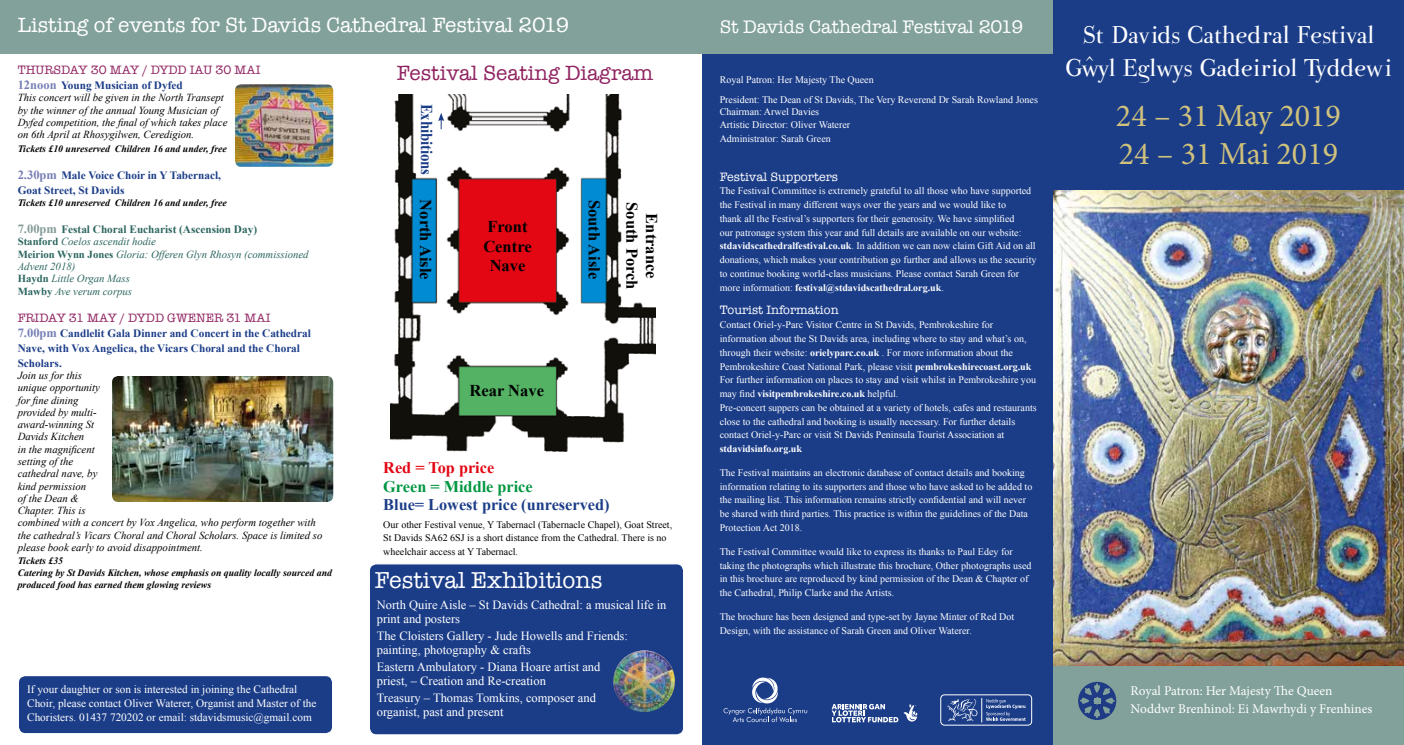
<style>
.page{position:relative;width:1404px;height:745px;background:#fff}
.page>*{position:absolute;margin:0;border:0;box-sizing:border-box;transform-origin:0 0}
.t1{font:32px/37.5px "Minion Pro";color:#d0c27c}
.t2{font:28.75px "Parma Petit";color:#fff}
.t3{font:23.75px "American Typewriter";color:#fff}
.t4{font:23.38px "Parma Petit";color:#fff}
.t5{font:21.25px "American Typewriter";color:#fff}
.t6{font:21.25px "American Typewriter";color:#902461}
.t7{font:18.75px "American Typewriter";color:#fff}
.t8{font:700 16.5px/19.8px "Times New Roman";color:#000;text-align:center}
.t9{font:700 16.5px "Times New Roman";letter-spacing:-.01em;color:#1b3d88;scale:.9 1}
.t10{font:700 16.25px "Times New Roman";color:#1b3d88}
.t11{font:700 16.25px "Times New Roman";color:#009641}
.t12{font:700 16.25px "Times New Roman";color:#e30613}
.t13{font:13.38px/18px "Minion Pro";color:#fff}
.t14{font:12.5px/13.8px "Times New Roman";color:#fff}
.t15{font:12.5px "American Typewriter";color:#902461}
.t16{font:12.5px "American Typewriter";color:#fff}
.t17{font:700 11.25px/15px "Times New Roman";color:#1b3d88}
.t18{font:11.25px/13.8px "Times New Roman";color:#fff}
.t19{font:700 11.25px "Times New Roman";color:#2c665f}
.t20{font:italic 10.75px/12.2px "Times New Roman";color:#000}
.t21{font:italic 10.75px/12.2px "Times New Roman";color:#2c665f}
.t22{font:10px/13.8px "Times New Roman";color:#fff}
.t23{font:10px/13.8px "Times New Roman";color:#000}
.t24{font:700 10px "Times New Roman";color:#fff}
.t25{font:italic 700 9.75px/11.9px "Times New Roman";color:#000}
.s1{font-size:12.5px;color:#777eb5}
.s2{font-size:12.5px;color:#829a95}
.s3{font-weight:700;font-style:normal}
.s4{font-style:inherit}
.s5{font-weight:700}
</style>
<div class="page">
<div style="left:702px;top:0;width:701px;height:744px;background:#1b3d88"></div>
<div style="left:1052px;top:646px;width:351px;height:98px;background:#81a19a"></div>
<svg style="left:1078px;top:681px;width:38px;height:38px"></svg>
<svg style="left:1079px;top:682px;width:35px;height:35px"></svg>
<img style="left:1052px;top:190px;width:351px;height:474px">
<img style="left:391px;top:94px;width:264px;height:357px">
<svg style="left:438px;top:113px;width:6px;height:16px"></svg>
<div style="left:369px;top:563px;width:314px;height:171px;background:#1b3d88;border-radius:7px"></div>
<div style="left:369px;top:563px;width:315px;height:172px;border:1px solid #fff;border-radius:7px"></div>
<div style="left:18px;top:675px;width:314px;height:58px;background:#1b3d88;border-radius:7px"></div>
<div style="left:18px;top:674px;width:315px;height:59px;border:1px solid #fff;border-radius:7px"></div>
<svg style="left:723px;top:677px;width:84px;height:44px"></svg>
<svg style="left:831px;top:703px;width:86px;height:19px"></svg>
<div style="left:940px;top:694px;width:91px;height:30px;border:1px solid #fff;border-radius:4px"></div>
<svg style="left:946px;top:698px;width:79px;height:24px"></svg>
<div style="left:0;top:0;width:1052px;height:53px;background:#81a19a"></div>
<img style="left:112px;top:376px;width:221px;height:125px">
<img style="left:613px;top:650px;width:62px;height:61px;border-radius:31px">
<img style="left:235px;top:84px;width:98px;height:83px">
<h3 class="t5" style="left:18px;top:9px;width:553px">Listing of events for St Davids Cathedral Festival 2019</h3>
<h3 class="t6" style="left:397px;top:56px;width:258px">Festival Seating Diagram</h3>
<p class="t15" style="left:18px;top:60px;width:244px">THURSDAY 30 MAY / DYDD IAU 30 MAI</p>
<p class="t17" style="left:18px;top:77px;width:166px"><span class="s1">12noon</span> Young Musician of Dyfed</p>
<p class="t20" style="left:18px;top:91px;width:211px">This concert will be given in the North Transept by the winner of the annual Young Musician of Dyfed competition, the final of which takes place on 6th April at Rhosygilwen, Ceredigion.</p>
<p class="t25" style="left:18px;top:142px;width:210px">Tickets £10 unreserved Children 16 and under, free</p>
<p class="t17" style="left:18px;top:167px;width:205px"><span class="s1">2.30pm</span> Male Voice Choir in Y Tabernacl,<br>Goat Street, St Davids</p>
<p class="t25" style="left:18px;top:196px;width:210px">Tickets £10 unreserved Children 16 and under, free</p>
<p class="t19" style="left:18px;top:221px;width:241px"><span class="s2">7.00pm</span> Festal Choral Eucharist (Ascension Day)</p>
<p class="t21" style="left:18px;top:235px;width:292px"><span class="s3">Stanford</span> Coelos ascendit hodie<br><span class="s3">Meirion Wynn Jones</span> Gloria: Offeren Glyn Rhosyn (commissioned<br>Advent 2018)<br><span class="s3">Haydn</span> Little Organ Mass<br><span class="s3">Mawby</span> Ave verum corpus</p>
<p class="t15" style="left:18px;top:308px;width:254px">FRIDAY 31 MAY / DYDD GWENER 31 MAI</p>
<p class="t17" style="left:18px;top:325px;width:295px"><span class="s1">7.00pm</span> Candlelit Gala Dinner and Concert in the Cathedral<br>Nave, with Vox Angelica, the Vicars Choral and the Choral<br>Scholars.</p>
<p class="t20" style="left:18px;top:369px;width:306px">Join us for this<br>unique opportunity<br>for fine dining<br>provided by multi-<br>award-winning St<br>Davids Kitchen<br>in the magnificent<br>setting of the<br>cathedral nave, by<br>kind permission<br>of the Dean &amp;<br>Chapter. This is<br>combined with a concert by Vox Angelica, who perform together with the cathedral’s Vicars Choral and Choral Scholars. Space is limited so please book early to avoid disappointment.</p>
<p class="t25" style="left:18px;top:554px;width:316px">Tickets £35<br>Catering by St Davids Kitchen, whose emphasis on quality locally sourced and produced food has earned them glowing reviews</p>
<h3 class="t9" style="left:438px;top:104px;width:81px;rotate:90deg">Exhibitions</h3>
<h3 class="t8" style="left:436px;top:199px;width:82px;rotate:90deg">North Aisle</h3>
<h3 class="t8" style="left:604px;top:200px;width:81px;rotate:90deg">South Aisle</h3>
<h3 class="t8" style="left:662px;top:202px;width:89px;rotate:90deg">Entrance<br>South Porch</h3>
<h3 class="t8" style="left:483px;top:216px;width:50px">Front<br>Centre<br>Nave</h3>
<h3 class="t8" style="left:469px;top:380px;width:76px">Rear Nave</h3>
<h3 class="t12" style="left:383px;top:456px;width:112px">Red = Top price</h3>
<h3 class="t11" style="left:383px;top:474px;width:151px">Green = Middle price</h3>
<h3 class="t10" style="left:383px;top:493px;width:228px">Blue= Lowest price (unreserved)</h3>
<p class="t23" style="left:383px;top:517px;width:290px">Our other Festival venue, Y Tabernacl (Tabernacle Chapel), Goat Street,<br>St Davids SA62 6SJ is a short distance from the Cathedral. There is no wheelchair access at Y Tabernacl.</p>
<h3 class="t3" style="left:375px;top:562px;width:229px">Festival Exhibitions</h3>
<p class="t14" style="left:377px;top:597px;width:291px">North Quire Aisle – St Davids Cathedral: a musical life in print and posters</p>
<p class="t14" style="left:377px;top:628px;width:253px">The Cloisters Gallery - Jude Howells and Friends: painting, photography &amp; crafts</p>
<p class="t14" style="left:377px;top:659px;width:225px">Eastern Ambulatory - Diana Hoare artist and priest, – Creation and Re-creation</p>
<p class="t14" style="left:377px;top:690px;width:221px">Treasury – Thomas Tomkins, composer and organist, past and present</p>
<p class="t18" style="left:27px;top:682px;width:291px">If your daughter or son is interested in joining the Cathedral<br>Choir, please contact Oliver Waterer, Organist and Master of the<br>Choristers. 01437 720202 or email: stdavidsmusic@gmail.com</p>
<h3 class="t7" style="left:719px;top:13px;width:305px">St Davids Cathedral Festival 2019</h3>
<p class="t22" style="left:719px;top:69px;width:319px;line-height:20px">Royal Patron: Her Majesty The Queen<br>President: The Dean of St Davids, The Very Reverend Dr Sarah Rowland Jones</p>
<p class="t22" style="left:719px;top:106px;width:132px;line-height:12.5px">Chairman: Arwel Davies<br>Artistic Director: Oliver Waterer</p>
<p class="t22" style="left:719px;top:131px;width:113px">Administrator<span class="s4">:</span> Sarah Green</p>
<p class="t16" style="left:719px;top:167px;width:120px">Festival Supporters</p>
<p class="t22" style="left:719px;top:184px;width:318px">The Festival Committee is extremely grateful to all those who have supported the Festival in many different ways over the years and we would like to<br>thank all the Festival’s supporters for their generosity. We have simplified<br>our patronage system this year and full details are available on our website: <span class="s5">stdavidscathedralfestival.co.uk</span>. In addition we can now claim Gift Aid on all donations, which makes your contribution go further and allows us the security to continue booking world-class musicians. Please contact Sarah Green for more information: <span class="s5">festival@stdavidscathedral.org.uk</span>.</p>
<p class="t16" style="left:719px;top:300px;width:120px">Tourist Information</p>
<p class="t22" style="left:719px;top:317px;width:318px">Contact Oriel-y-Parc Visitor Centre in St Davids, Pembrokeshire for information about the St Davids area, including where to stay and what’s on, through their website: <span class="s5">orielyparc.co.uk</span> . For more information about the Pembrokeshire Coast National Park, please visit <span class="s5">pembrokeshirecoast.org.uk </span>For further information on places to stay and visit whilst in Pembrokeshire you may find <span class="s5">visitpembrokeshire.co.uk</span> helpful.<br>Pre-concert suppers can be obtained at a variety of hotels, cafes and restaurants close to the cathedral and booking is usually necessary. For further details contact Oriel-y-Parc or visit St Davids Peninsula Tourist Association at</p>
<p class="t24" style="left:719px;top:441px;width:84px">stdavidsinfo.org.uk</p>
<p class="t22" style="left:719px;top:465px;width:314px">The Festival maintains an electronic database of contact details and booking information relating to its supporters and those who have asked to be added to the mailing list. This information remains strictly confidential and will never be shared with third parties. This practice is within the guidelines of the Data Protection Act 2018.</p>
<p class="t22" style="left:719px;top:544px;width:313px">The Festival Committee would like to express its thanks to Paul Edey for taking the photographs which illustrate this brochure, Other photographs used in this brochure are reproduced by kind permission of the Dean &amp; Chapter of the Cathedral, Philip Clarke and the Artists.</p>
<p class="t22" style="left:719px;top:609px;width:296px">The brochure has been designed and type-set by Jayne Minter of Red Dot<br>Design, with the assistance of Sarah Green and Oliver Waterer.</p>
<h2 class="t2" style="left:1082px;top:19px;width:293px">St Davids Cathedral Festival</h2>
<h3 class="t4" style="left:1085px;top:51px;width:2px">ˆ</h3>
<h2 class="t2" style="left:1065px;top:51px;width:327px">Gwyl Eglwys Gadeiriol Tyddewi</h2>
<h1 class="t1" style="left:1115px;top:97px;width:226px">24 – 31 May 2019<br>24 – 31 Mai 2019</h1>
<h3 class="t13" style="left:1130px;top:681px;width:243px">Royal Patron: Her Majesty The Queen<br>Noddwr Brenhinol: Ei Mawrhydi y Frenhines</h3>
</div>
